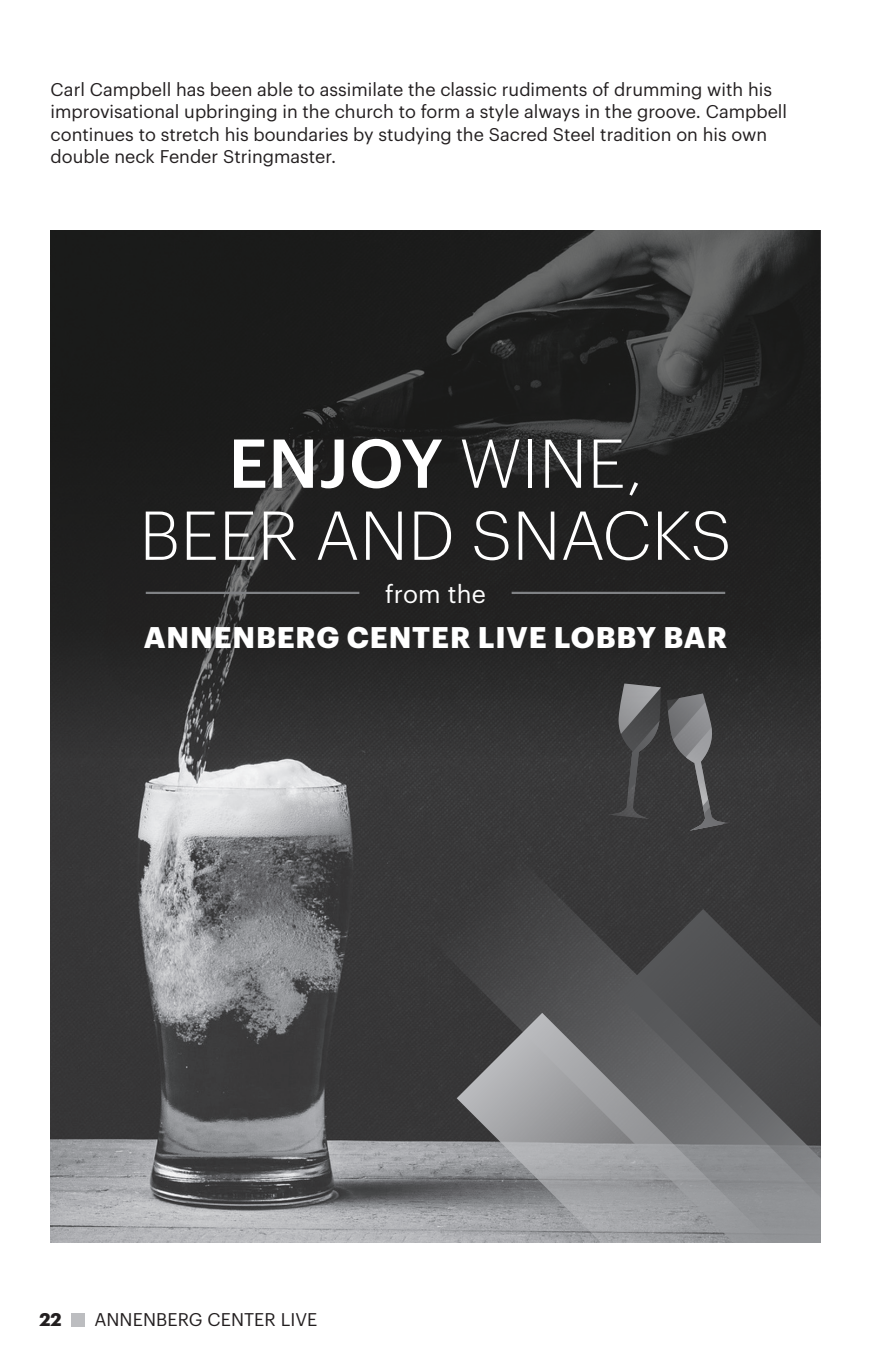
<style>
.page{position:relative;width:871px;height:1367px;background:#fff}
.page>*{position:absolute;margin:0;border:0;box-sizing:border-box;transform-origin:0 0}
.t1{font:300 67.5px/72px "Graphik";letter-spacing:.005em;color:#fff;text-align:center}
.t2{font:700 29.25px "Graphik";letter-spacing:.03em;color:#fff}
.t3{font:24.75px "Graphik";color:#fff}
.t4{font:18px/22.5px "Graphik";color:#231f20}
.t5{font:700 18px "Graphik";color:#231f20}
.s1{font-weight:500}
</style>
<div class="page">
<div style="left:71px;top:1313px;width:14px;height:14px;background:#bcbdc0"></div>
<img style="left:51px;top:758px;width:769px;height:485px">
<svg style="left:51px;top:230px;width:769px;height:528px;background:#282828"></svg>
<svg style="left:608px;top:704px;width:122px;height:127px;background:#4a4a4b"></svg>
<div style="left:95px;top:389px;width:686px;height:315px;background:#231f20"></div>
<hr style="left:146px;top:592px;width:213px;height:2px;background:#808285">
<hr style="left:511px;top:592px;width:214px;height:2px;background:#808285">
<svg style="left:426px;top:850px;width:394px;height:393px;background:#434345"></svg>
<svg style="left:457px;top:1013px;width:323px;height:230px;background:#8d8e90"></svg>
<svg style="left:617px;top:909px;width:203px;height:311px;background:#616264"></svg>
<p class="t4" style="left:51px;top:76px;width:738px">Carl Campbell has been able to assimilate the classic rudiments of drumming with his improvisational upbringing in the church to form a style always in the groove. Campbell continues to stretch his boundaries by studying the Sacred Steel tradition on his own double neck Fender Stringmaster.</p>
<h1 class="t1" style="left:139px;top:422px;width:587px"><span class="s1">Enjoy</span> WINE,<br>BEER AND SNACKS</h1>
<h3 class="t3" style="left:385px;top:575px;width:102px">from the</h3>
<h2 class="t2" style="left:144px;top:614px;width:450px">ANNENBERG CENTER LIVE LOBB</h2>
<h2 class="t2" style="left:636px;top:614px;width:70px">Y BAR</h2>
<p class="t5" style="left:39px;top:1306px;width:24px">22</p>
<p class="t4" style="left:94px;top:1307px;width:225px">Annenberg Center Live</p>
</div>
